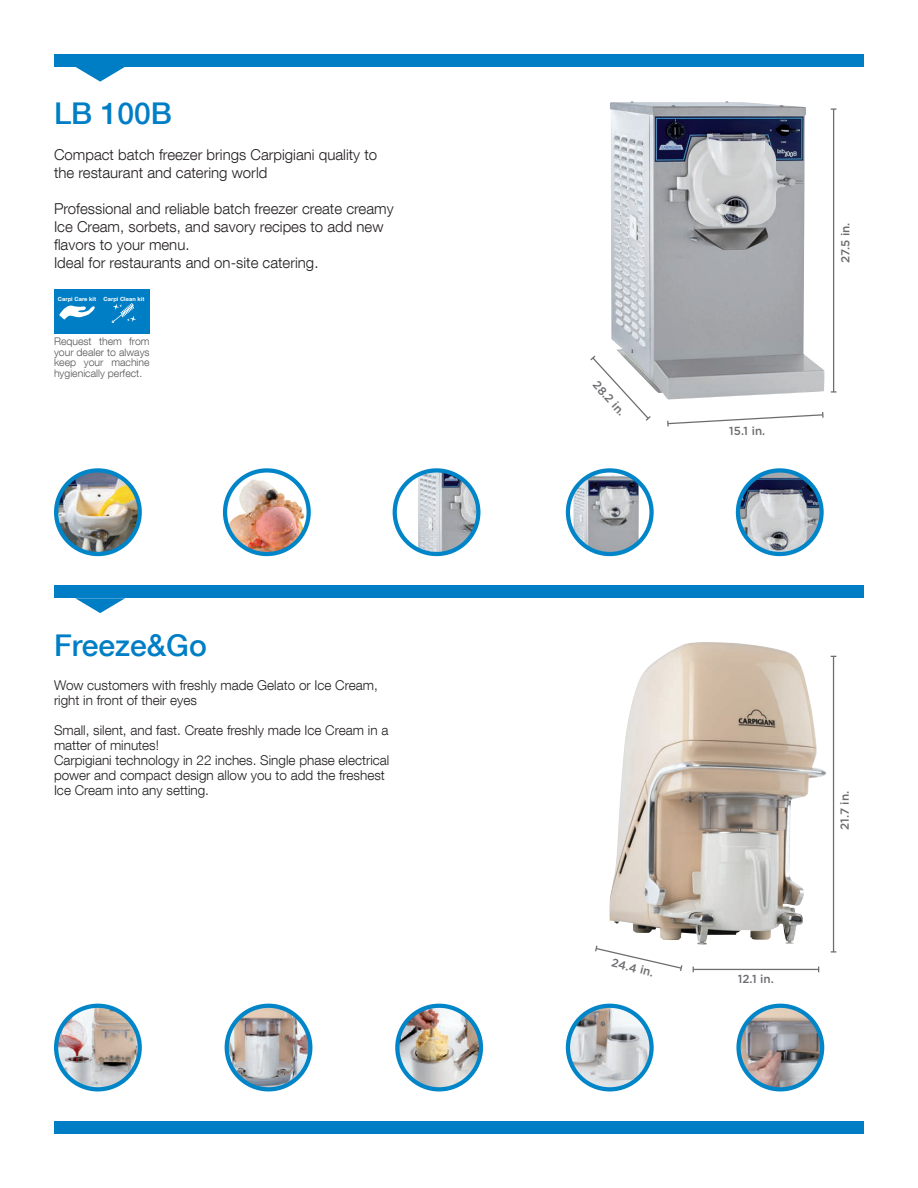
<style>
.page{position:relative;width:918px;height:1188px;background:#fff}
.page>*{position:absolute;margin:0;border:0;box-sizing:border-box;transform-origin:0 0}
.t1{font:500 30px "Helvetica Neue LT Com";color:#007ec5}
.t2{font:300 15px/18px "Helvetica Neue LT Com";color:#231f20}
.t3{font:300 13.5px/15px "Helvetica Neue LT Com";color:#231f20}
.t4{font:500 11.7px "Gotham HTF";color:#6c6d70}
.t5{font:300 10.5px/10.5px "Helvetica Neue LT Com";color:#57585a;text-align:justify}
.t6{font:700 5.7px "Helvetica Neue LT Com";letter-spacing:.01em;color:#fff}
</style>
<div class="page">
<img style="left:610px;top:101px;width:215px;height:298px">
<div style="left:54px;top:54px;width:810px;height:13px;background:#007ec5"></div>
<svg style="left:76px;top:67px;width:49px;height:15px"></svg>
<div style="left:54px;top:585px;width:810px;height:13px;background:#007ec5"></div>
<div style="left:54px;top:1121px;width:810px;height:13px;background:#007ec5"></div>
<svg style="left:75px;top:598px;width:50px;height:15px"></svg>
<div style="left:54px;top:289px;width:96px;height:45px;background:#007ec5"></div>
<svg style="left:59px;top:305px;width:36px;height:15px"></svg>
<svg style="left:112px;top:303px;width:24px;height:20px"></svg>
<img style="left:609px;top:642px;width:153px;height:303px">
<svg style="left:595px;top:944px;width:88px;height:27px"></svg>
<hr style="left:833px;top:656px;width:1px;height:296px;background:#6c6d70">
<hr style="left:693px;top:969px;width:126px;height:1px;background:#6c6d70">
<img style="left:58px;top:1006px;width:80px;height:83px">
<div style="left:54px;top:1004px;width:88px;height:87px;border:4px solid #0085c9;border-radius:50%"></div>
<img style="left:227px;top:1006px;width:83px;height:83px;border-radius:42px">
<div style="left:225px;top:1004px;width:87px;height:87px;border:4px solid #0085c9;border-radius:50%"></div>
<img style="left:568px;top:1006px;width:81px;height:83px">
<div style="left:566px;top:1004px;width:88px;height:87px;border:4px solid #0085c9;border-radius:50%"></div>
<img style="left:741px;top:1006px;width:80px;height:83px">
<div style="left:736px;top:1004px;width:88px;height:87px;border:4px solid #0085c9;border-radius:50%"></div>
<img style="left:397px;top:1006px;width:84px;height:83px;border-radius:42px">
<div style="left:395px;top:1004px;width:88px;height:87px;border:4px solid #0085c9;border-radius:50%"></div>
<hr style="left:833px;top:109px;width:1px;height:283px;background:#6c6d70">
<svg style="left:667px;top:412px;width:157px;height:14px"></svg>
<svg style="left:590px;top:354px;width:62px;height:67px"></svg>
<img style="left:56px;top:470px;width:84px;height:84px;border-radius:42px">
<div style="left:54px;top:468px;width:88px;height:88px;border:4px solid #0085c9;border-radius:50%"></div>
<img style="left:225px;top:470px;width:84px;height:84px;border-radius:42px">
<div style="left:223px;top:468px;width:88px;height:88px;border:4px solid #0085c9;border-radius:50%"></div>
<img style="left:418px;top:470px;width:59px;height:84px">
<div style="left:393px;top:468px;width:87px;height:88px;border:4px solid #0085c9;border-radius:50%"></div>
<img style="left:573px;top:475px;width:66px;height:79px">
<div style="left:566px;top:468px;width:88px;height:88px;border:4px solid #0085c9;border-radius:50%"></div>
<img style="left:739px;top:471px;width:82px;height:83px">
<div style="left:736px;top:468px;width:88px;height:88px;border:4px solid #0085c9;border-radius:50%"></div>
<h1 class="t1" style="left:54px;top:96px;width:119px">LB 100B</h1>
<p class="t2" style="left:54px;top:145px;width:325px">Compact batch freezer brings Carpigiani quality to the restaurant and catering world</p>
<p class="t2" style="left:54px;top:199px;width:341px">Professional and reliable batch freezer create creamy Ice Cream, sorbets, and savory recipes to add new flavors to your menu.<br>Ideal for restaurants and on-site catering.</p>
<p class="t6" style="left:58px;top:295px;width:40px">Carpi Care kit</p>
<p class="t6" style="left:103px;top:295px;width:42px">Carpi Clean kit</p>
<p class="t5" style="left:54px;top:336px;width:97px">Request them from your dealer to always keep your machine hygienically perfect.</p>
<h1 class="t1" style="left:54px;top:627px;width:154px">Freeze&amp;Go</h1>
<p class="t3" style="left:54px;top:677px;width:325px">Wow customers with freshly made Gelato or Ice Cream, right in front of their eyes</p>
<p class="t3" style="left:54px;top:722px;width:337px">Small, silent, and fast. Create freshly made Ice Cream in a matter of minutes!<br>Carpigiani technology in 22 inches. Single phase electrical power and compact design allow you to add the freshest Ice Cream into any setting.</p>
<p class="t4" style="left:600px;top:378px;width:43px;rotate:48deg">28.2 in.</p>
<p class="t4" style="left:729px;top:425px;width:38px;rotate:-1deg">15.1 in.</p>
<p class="t4" style="left:839px;top:263px;width:42px;rotate:-90deg">27.5 in.</p>
<p class="t4" style="left:613px;top:956px;width:45px;rotate:14deg">24.4 in.</p>
<p class="t4" style="left:738px;top:972px;width:38px">12.1 in.</p>
<p class="t4" style="left:838px;top:830px;width:40px;rotate:-90deg">21.7 in.</p>
</div>
